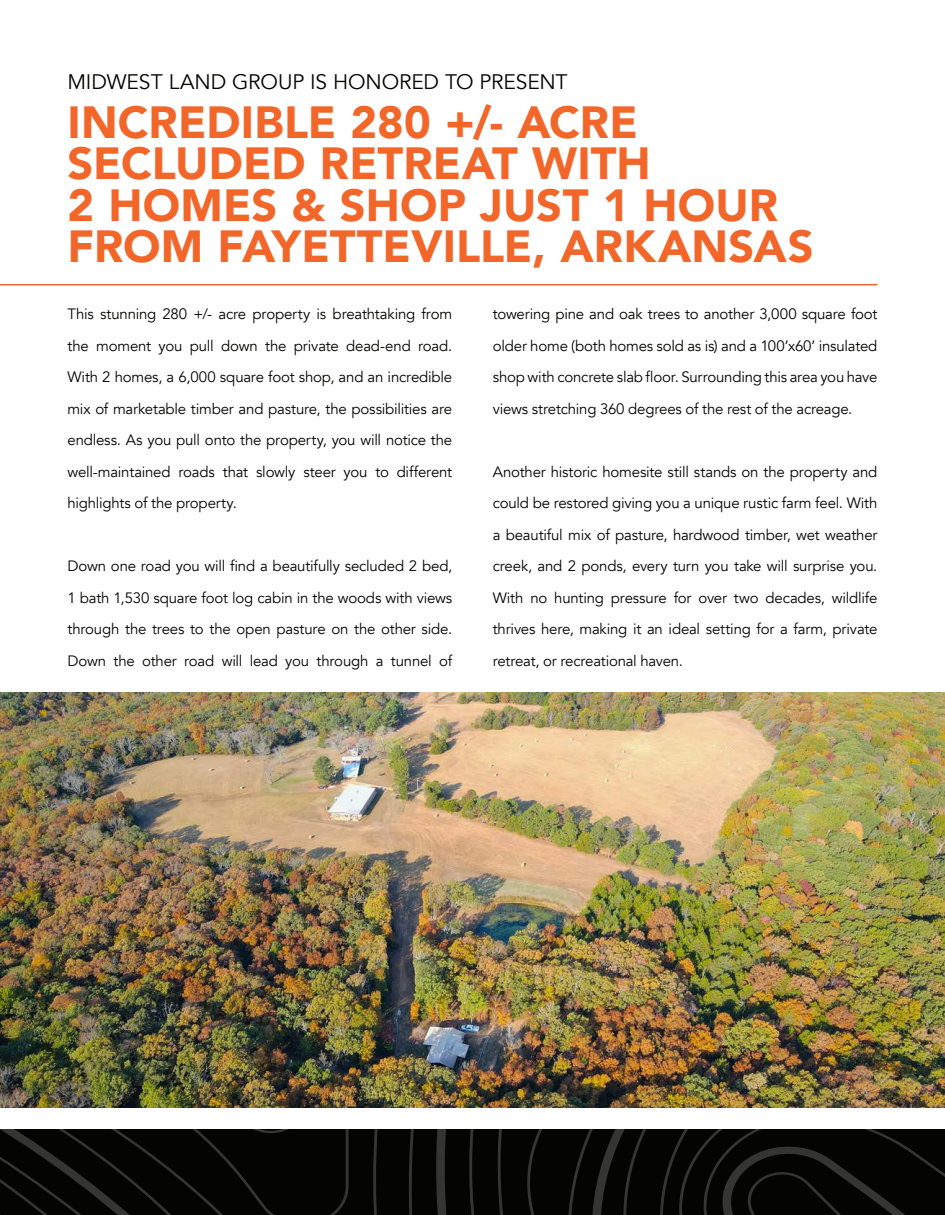
<style>
.page{position:relative;width:945px;height:1215px;background:#fff}
.page>*{position:absolute;margin:0;border:0;box-sizing:border-box;transform-origin:0 0}
.t1{font:900 45px/41.5px "Avenir";letter-spacing:.005em;color:#f2662a}
.t2{font:21px "Avenir";letter-spacing:-.005em;color:#040503}
.t3{font:15px/31.5px "Avenir";letter-spacing:-.015em;color:#040503;text-align:justify}
</style>
<div class="page">
<hr style="left:0;top:284px;width:878px;height:1px;background:#f2662a">
<svg style="left:0;top:1130px;width:945px;height:85px;background:#090a08"></svg>
<img style="left:0;top:693px;width:945px;height:414px">
<p class="t2" style="left:68px;top:69px;width:502px">MIDWEST LAND GROUP IS HONORED TO PRESENT</p>
<p class="t1" style="left:68px;top:100px;width:585px">INCREDIBLE 280 +/- ACRE<br>SECLUDED RETREAT WITH</p>
<p class="t1" style="left:68px;top:183px;width:748px">2 HOMES &amp; SHOP JUST 1 HOUR<br>FROM FAYETTEVILLE, ARKANSAS</p>
<p class="t3" style="left:68px;top:299px;width:386px">This stunning 280 +/- acre property is breathtaking from the moment you pull down the private dead-end road.<br>With 2 homes, a 6,000 square foot shop, and an incredible mix of marketable timber and pasture, the possibilities are endless. As you pull onto the property, you will notice the well-maintained roads that slowly steer you to different highlights of the property.</p>
<p class="t3" style="left:68px;top:551px;width:386px">Down one road you will find a beautifully secluded 2 bed, 1 bath 1,530 square foot log cabin in the woods with views through the trees to the open pasture on the other side.<br>Down the other road will lead you through a tunnel of</p>
<p class="t3" style="left:493px;top:299px;width:386px">towering pine and oak trees to another 3,000 square foot older home (both homes sold as is) and a 100’x60’ insulated shop with concrete slab floor. Surrounding this area you have views stretching 360 degrees of the rest of the acreage.</p>
<p class="t3" style="left:493px;top:456px;width:386px">Another historic homesite still stands on the property and could be restored giving you a unique rustic farm feel. With a beautiful mix of pasture, hardwood timber, wet weather creek, and 2 ponds, every turn you take will surprise you.<br>With no hunting pressure for over two decades, wildlife thrives here, making it an ideal setting for a farm, private retreat, or recreational haven.</p>
</div>
